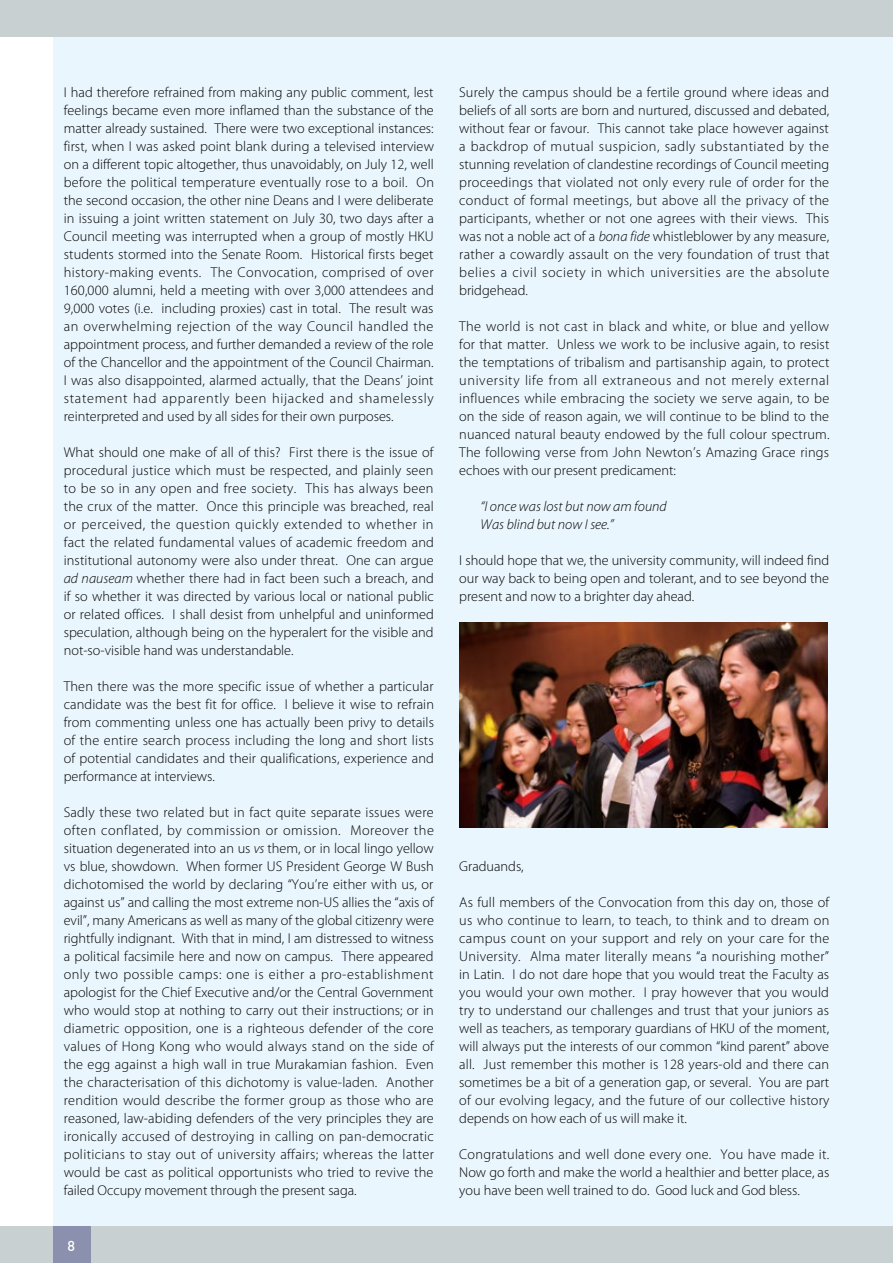
<style>
.page{position:relative;width:893px;height:1263px;background:#fff}
.page>*{position:absolute;margin:0;border:0;box-sizing:border-box;transform-origin:0 0}
.t1{font:300 14.25px/18px "Myriad Pro";color:#000;text-align:justify}
.t2{font:italic 300 14.25px/18px "Myriad Pro";color:#000}
.t3{font:500 14.25px "DIN";color:#fff}
.s1{font-style:italic}
</style>
<div class="page">
<div style="left:53px;top:36px;width:840px;height:1190px;background:#eaf6fd"></div>
<div style="left:0;top:1226px;width:893px;height:37px;background:#c8d0d2"></div>
<div style="left:53px;top:1226px;width:37px;height:37px;background:#8a90ad"></div>
<div style="left:0;top:0;width:893px;height:37px;background:#c8d0d2"></div>
<img style="left:459px;top:623px;width:369px;height:204px">
<p class="t1" style="left:64px;top:83px;width:372px">I had therefore refrained from making any public comment, lest feelings became even more inflamed than the substance of the matter already sustained. There were two exceptional instances: first, when I was asked point blank during a televised interview on a different topic altogether, thus unavoidably, on July 12, well before the political temperature eventually rose to a boil. On the second occasion, the other nine Deans and I were deliberate in issuing a joint written statement on July 30, two days after a Council meeting was interrupted when a group of mostly HKU students stormed into the Senate Room. Historical firsts beget history-making events. The Convocation, comprised of over 160,000 alumni, held a meeting with over 3,000 attendees and 9,000 votes (i.e. including proxies) cast in total. The result was an overwhelming rejection of the way Council handled the appointment process, and further demanded a review of the role of the Chancellor and the appointment of the Council Chairman.<br>I was also disappointed, alarmed actually, that the Deans’ joint statement had apparently been hijacked and shamelessly reinterpreted and used by all sides for their own purposes.</p>
<p class="t1" style="left:64px;top:443px;width:372px">What should one make of all of this? First there is the issue of procedural justice which must be respected, and plainly seen to be so in any open and free society. This has always been the crux of the matter. Once this principle was breached, real or perceived, the question quickly extended to whether in fact the related fundamental values of academic freedom and institutional autonomy were also under threat. One can argue <span class="s1">ad nauseam</span> whether there had in fact been such a breach, and if so whether it was directed by various local or national public or related offices. I shall desist from unhelpful and uninformed speculation, although being on the hyperalert for the visible and not-so-visible hand was understandable.</p>
<p class="t1" style="left:64px;top:677px;width:372px">Then there was the more specific issue of whether a particular candidate was the best fit for office. I believe it wise to refrain from commenting unless one has actually been privy to details of the entire search process including the long and short lists of potential candidates and their qualifications, experience and performance at interviews.</p>
<p class="t1" style="left:64px;top:803px;width:372px">Sadly these two related but in fact quite separate issues were often conflated, by commission or omission. Moreover the situation degenerated into an us <span class="s1">vs</span> them, or in local lingo yellow vs blue, showdown. When former US President George W Bush dichotomised the world by declaring “You’re either with us, or against us” and calling the most extreme non-US allies the “axis of evil”, many Americans as well as many of the global citizenry were rightfully indignant. With that in mind, I am distressed to witness a political facsimile here and now on campus. There appeared only two possible camps: one is either a pro-establishment apologist for the Chief Executive and/or the Central Government who would stop at nothing to carry out their instructions; or in diametric opposition, one is a righteous defender of the core values of Hong Kong who would always stand on the side of the egg against a high wall in true Murakamian fashion. Even the characterisation of this dichotomy is value-laden. Another rendition would describe the former group as those who are reasoned, law-abiding defenders of the very principles they are ironically accused of destroying in calling on pan-democratic politicians to stay out of university affairs; whereas the latter would be cast as political opportunists who tried to revive the failed Occupy movement through the present saga.</p>
<p class="t3" style="left:68px;top:1237px;width:9px">8</p>
<p class="t1" style="left:459px;top:83px;width:372px">Surely the campus should be a fertile ground where ideas and beliefs of all sorts are born and nurtured, discussed and debated, without fear or favour. This cannot take place however against a backdrop of mutual suspicion, sadly substantiated by the stunning revelation of clandestine recordings of Council meeting proceedings that violated not only every rule of order for the conduct of formal meetings, but above all the privacy of the participants, whether or not one agrees with their views. This was not a noble act of a <span class="s1">bona fide</span> whistleblower by any measure, rather a cowardly assault on the very foundation of trust that belies a civil society in which universities are the absolute bridgehead.</p>
<p class="t1" style="left:459px;top:317px;width:372px">The world is not cast in black and white, or blue and yellow for that matter. Unless we work to be inclusive again, to resist the temptations of tribalism and partisanship again, to protect university life from all extraneous and not merely external influences while embracing the society we serve again, to be on the side of reason again, we will continue to be blind to the nuanced natural beauty endowed by the full colour spectrum.<br>The following verse from John Newton’s Amazing Grace rings echoes with our present predicament:</p>
<p class="t2" style="left:480px;top:497px;width:188px">“I once was lost but now am found<br>Was blind but now I see.”</p>
<p class="t1" style="left:459px;top:551px;width:371px">I should hope that we, the university community, will indeed find our way back to being open and tolerant, and to see beyond the present and now to a brighter day ahead.</p>
<p class="t1" style="left:459px;top:857px;width:66px">Graduands,</p>
<p class="t1" style="left:459px;top:893px;width:372px">As full members of the Convocation from this day on, those of us who continue to learn, to teach, to think and to dream on campus count on your support and rely on your care for the University. Alma mater literally means “a nourishing mother” in Latin. I do not dare hope that you would treat the Faculty as you would your own mother. I pray however that you would try to understand our challenges and trust that your juniors as well as teachers, as temporary guardians of HKU of the moment, will always put the interests of our common “kind parent” above all. Just remember this mother is 128 years-old and there can sometimes be a bit of a generation gap, or several. You are part of our evolving legacy, and the future of our collective history depends on how each of us will make it.</p>
<p class="t1" style="left:459px;top:1145px;width:372px">Congratulations and well done every one. You have made it.<br>Now go forth and make the world a healthier and better place, as you have been well trained to do. Good luck and God bless.</p>
</div>
